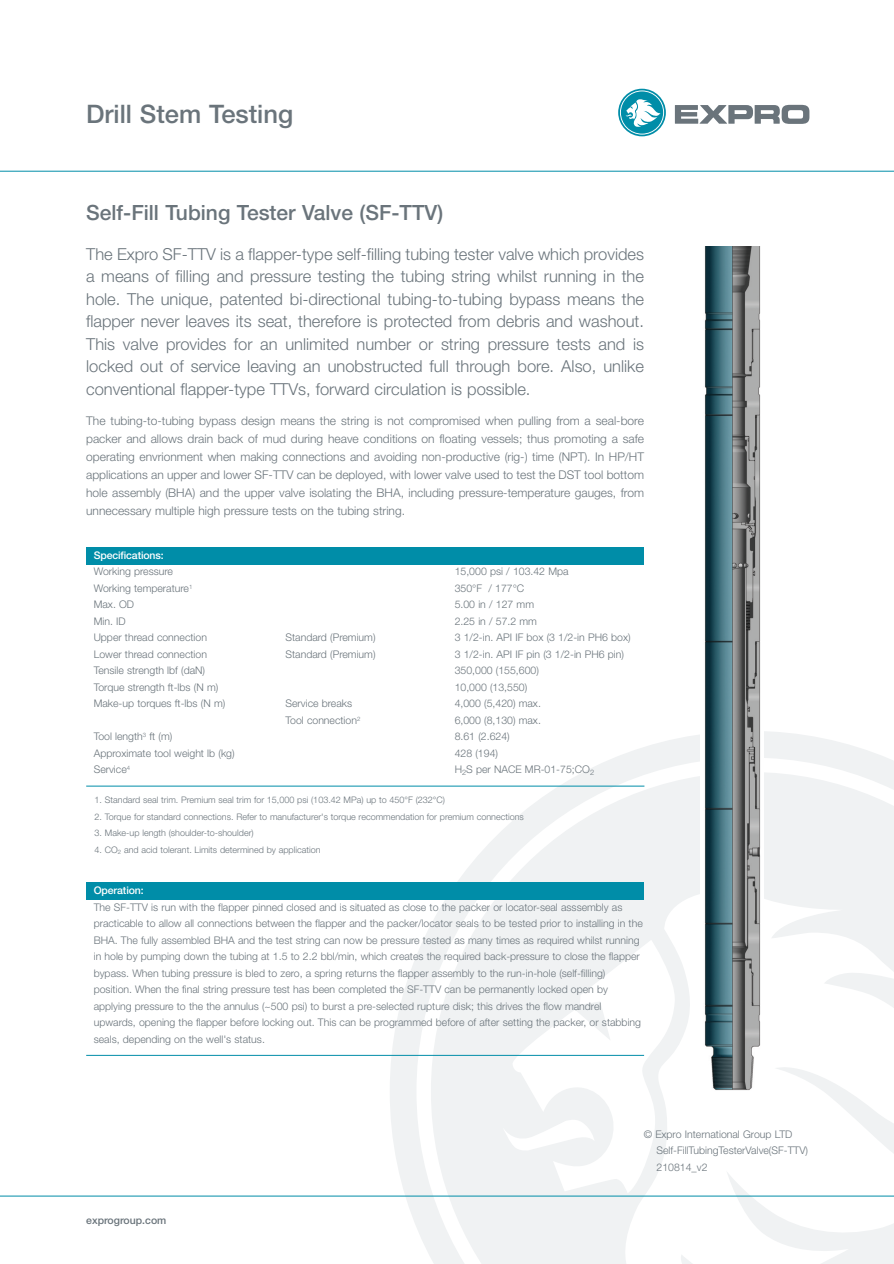
<style>
.page{position:relative;width:894px;height:1264px;background:#fff}
.page>*{position:absolute;margin:0;border:0;box-sizing:border-box;transform-origin:0 0}
.t1{font:500 25.5px "Helvetica Neue";color:#6a747b}
.t2{font:500 21px "Helvetica Neue";color:#6a747b}
.t3{font:300 16.5px/22.5px "Helvetica Neue";color:#6a747b;text-align:justify}
.t4{font:300 12px/18px "Helvetica Neue";color:#6a747b;text-align:justify}
.t5{font:300 10.5px/16.5px "Helvetica Neue";color:#6a747b}
.t6{font:500 10.5px "Helvetica Neue";letter-spacing:-.01em;color:#fff}
.t7{font:500 10.5px "Helvetica Neue";color:#6a747b}
.t8{font:300 9px "Helvetica Neue";color:#6a747b}
</style>
<div class="page">
<svg style="left:389px;top:731px;width:504px;height:526px"></svg>
<svg style="left:431px;top:772px;width:462px;height:492px;fill:#f0f2f3"></svg>
<hr style="left:0;top:171px;width:893px;height:1px;background:#008da8">
<hr style="left:0;top:1196px;width:893px;height:1px;background:#008da8">
<img style="left:700px;top:247px;width:63px;height:850px">
<div style="left:86px;top:547px;width:558px;height:17px;background:#008da8"></div>
<hr style="left:86px;top:786px;width:558px;height:1px;background:#008da8">
<div style="left:86px;top:883px;width:558px;height:17px;background:#008da8"></div>
<hr style="left:86px;top:1055px;width:558px;height:1px;background:#008da8">
<svg style="left:674px;top:105px;width:135px;height:19px"></svg>
<svg style="left:618px;top:89px;width:47px;height:47px"></svg>
<h1 class="t1" style="left:86px;top:105px;width:208px">Drill Stem Testing</h1>
<h2 class="t2" style="left:86px;top:205px;width:358px">Self-Fill Tubing Tester Valve (SF-TTV)</h2>
<p class="t3" style="left:86px;top:244px;width:559px">The Expro SF-TTV is a flapper-type self-filling tubing tester valve which provides a means of filling and pressure testing the tubing string whilst running in the hole. The unique, patented bi-directional tubing-to-tubing bypass means the flapper never leaves its seat, therefore is protected from debris and washout.<br>This valve provides for an unlimited number or string pressure tests and is locked out of service leaving an unobstructed full through bore. Also, unlike conventional flapper-type TTVs, forward circulation is possible.</p>
<p class="t4" style="left:86px;top:413px;width:559px">The tubing-to-tubing bypass design means the string is not compromised when pulling from a seal-bore packer and allows drain back of mud during heave conditions on floating vessels; thus promoting a safe operating envrionment when making connections and avoiding non-productive (rig-) time (NPT). In HP/HT applications an upper and lower SF-TTV can be deployed, with lower valve used to test the DST tool bottom hole assembly (BHA) and the upper valve isolating the BHA, including pressure-temperature gauges, from unnecessary multiple high pressure tests on the tubing string.</p>
<p class="t6" style="left:94px;top:551px;width:71px">Specifications:</p>
<p class="t5" style="left:94px;top:564px;width:81px">Working pressure</p>
<p class="t5" style="left:454px;top:564px;width:115px">15,000 psi / 103.42 Mpa</p>
<p class="t5" style="left:94px;top:581px;width:100px">Working temperature<sup>1</sup></p>
<p class="t5" style="left:454px;top:581px;width:71px">350°F / 177°C</p>
<p class="t5" style="left:94px;top:597px;width:42px">Max. OD</p>
<p class="t5" style="left:454px;top:597px;width:81px">5.00 in / 127 mm</p>
<p class="t5" style="left:94px;top:614px;width:33px">Min. ID</p>
<p class="t5" style="left:454px;top:614px;width:84px">2.25 in / 57.2 mm</p>
<p class="t5" style="left:94px;top:630px;width:115px">Upper thread connection</p>
<p class="t5" style="left:285px;top:630px;width:91px">Standard (Premium)</p>
<p class="t5" style="left:454px;top:630px;width:177px">3 1/2-in. API IF box (3 1/2-in PH6 box)</p>
<p class="t5" style="left:94px;top:647px;width:115px">Lower thread connection</p>
<p class="t5" style="left:285px;top:647px;width:91px">Standard (Premium)</p>
<p class="t5" style="left:454px;top:647px;width:171px">3 1/2-in. API IF pin (3 1/2-in PH6 pin)</p>
<p class="t5" style="left:94px;top:663px;width:113px">Tensile strength lbf (daN)</p>
<p class="t5" style="left:454px;top:663px;width:86px">350,000 (155,600)</p>
<p class="t5" style="left:94px;top:680px;width:126px">Torque strength ft-lbs (N m)</p>
<p class="t5" style="left:454px;top:680px;width:74px">10,000 (13,550)</p>
<p class="t5" style="left:94px;top:696px;width:133px">Make-up torques ft-lbs (N m)</p>
<p class="t5" style="left:285px;top:696px;width:68px">Service breaks</p>
<p class="t5" style="left:454px;top:696px;width:88px">4,000 (5,420) max.</p>
<p class="t5" style="left:285px;top:713px;width:76px">Tool connection<sup>2</sup></p>
<p class="t5" style="left:454px;top:713px;width:88px">6,000 (8,130) max.</p>
<p class="t5" style="left:94px;top:729px;width:80px">Tool length<sup>3</sup> ft (m)</p>
<p class="t5" style="left:454px;top:729px;width:56px">8.61 (2.624)</p>
<p class="t5" style="left:94px;top:746px;width:142px">Approximate tool weight lb (kg)</p>
<p class="t5" style="left:454px;top:746px;width:45px">428 (194)</p>
<p class="t5" style="left:94px;top:762px;width:38px">Service<sup>4</sup></p>
<p class="t5" style="left:454px;top:762px;width:141px">H<sub>2</sub>S per NACE MR-01-75;CO<sub>2</sub></p>
<p class="t8" style="left:95px;top:797px;width:352px">1. Standard seal trim. Premium seal trim for 15,000 psi (103.42 MPa) up to 450°F (232°C)</p>
<p class="t8" style="left:95px;top:813px;width:430px">2. Torque for standard connections. Refer to manufacturer's torque recommendation for premium connections</p>
<p class="t8" style="left:95px;top:830px;width:160px">3. Make-up length (shoulder-to-shoulder)</p>
<p class="t8" style="left:95px;top:846px;width:227px">4. CO<sub>2</sub> and acid tolerant. Limits determined by application</p>
<p class="t6" style="left:94px;top:887px;width:51px">Operation:</p>
<p class="t5" style="left:94px;top:900px;width:550px">The SF-TTV is run with the flapper pinned closed and is situated as close to the packer or locator-seal asssembly as practicable to allow all connections between the flapper and the packer/locator seals to be tested prior to installing in the BHA. The fully assembled BHA and the test string can now be pressure tested as many times as required whilst running in hole by pumping down the tubing at 1.5 to 2.2 bbl/min, which creates the required back-pressure to close the flapper bypass. When tubing pressure is bled to zero, a spring returns the flapper assembly to the run-in-hole (self-filling) position. When the final string pressure test has been completed the SF-TTV can be permanently locked open by applying pressure to the the annulus (~500 psi) to burst a pre-selected rupture disk; this drives the flow mandrel upwards, opening the flapper before locking out. This can be programmed before of after setting the packer, or stabbing seals, depending on the well's status.</p>
<p class="t7" style="left:86px;top:1217px;width:82px">exprogroup.com</p>
<p class="t5" style="left:656px;top:1126px;width:153px;text-indent:-13px">© Expro International Group LTD<br>Self-FillTubingTesterValve(SF-TTV)<br>210814_v2</p>
</div>
